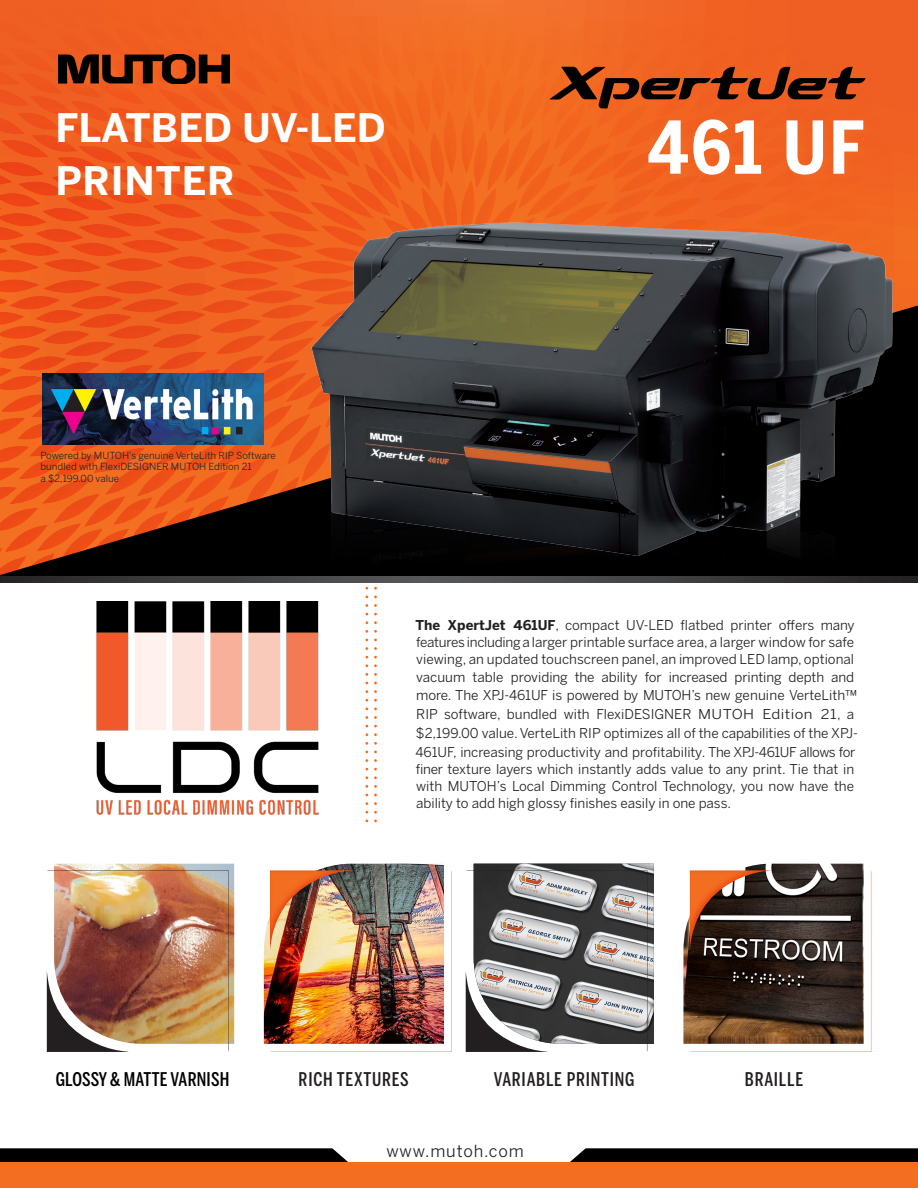
<style>
.page{position:relative;width:918px;height:1188px;background:#fff}
.page>*{position:absolute;margin:0;border:0;box-sizing:border-box;transform-origin:0 0}
.t1{font:700 72px "Benton Sans Cond";color:#fff}
.t2{font:700 39px "Benton Sans";color:#fff}
.t3{font:700 39px "Benton Sans";letter-spacing:.02em;color:#fff}
.t4{font:500 18.75px "Benton Sans Comp";letter-spacing:.04em;color:#231f20}
.t5{font:500 18.75px "Benton Sans Comp";letter-spacing:.01em;color:#000001}
.t6{font:16.5px "Benton Sans";letter-spacing:.05em;color:#231f20}
.t7{font:13.5px/17.2px "Benton Sans";letter-spacing:-.005em;color:#231f20;text-align:justify}
.t8{font:9.75px "Benton Sans";color:#1d2629}
.s1{font-weight:700}
</style>
<div class="page">
<svg style="left:0;top:0;width:918px;height:305px;background:#f06121"></svg>
<svg style="left:0;top:305px;width:249px;height:272px;background:#c34b18"></svg>
<img style="left:249px;top:184px;width:669px;height:393px">
<svg style="left:0;top:1148px;width:350px;height:15px;background:#1c130f"></svg>
<svg style="left:568px;top:1148px;width:350px;height:15px;background:#1c130f"></svg>
<div style="left:0;top:1163px;width:918px;height:25px;background:#f36e21"></div>
<div style="left:550px;top:64px;width:67px;height:48px;background:#f36e21"></div>
<svg style="left:550px;top:67px;width:316px;height:41px;background:#9f4116"></svg>
<div style="left:55px;top:111px;width:342px;height:96px;background:#f36e21;opacity:.51"></div>
<div style="left:645px;top:116px;width:231px;height:71px;background:#f16321"></div>
<div style="left:55px;top:51px;width:187px;height:45px;background:#f15e20"></div>
<img style="left:59px;top:55px;width:171px;height:29px">
<svg style="left:374px;top:768px;width:3px;height:11px"></svg>
<svg style="left:366px;top:768px;width:2px;height:11px"></svg>
<svg style="left:374px;top:656px;width:3px;height:11px"></svg>
<svg style="left:366px;top:656px;width:2px;height:11px"></svg>
<svg style="left:0;top:577px;width:918px;height:6px;background:#3e3e3f"></svg>
<img style="left:96px;top:602px;width:223px;height:213px">
<img style="left:264px;top:864px;width:180px;height:180px">
<div style="left:267px;top:868px;width:86px;height:84px;background:#f36e21;opacity:.75"></div>
<img style="left:270px;top:870px;width:182px;height:182px">
<img style="left:54px;top:864px;width:180px;height:180px">
<img style="left:47px;top:870px;width:181px;height:182px">
<svg style="left:466px;top:864px;width:188px;height:188px;background:#858483"></svg>
<img style="left:683px;top:864px;width:181px;height:180px">
<div style="left:687px;top:868px;width:85px;height:84px;background:#f36e21;opacity:.75"></div>
<svg style="left:690px;top:870px;width:181px;height:182px;background:#5f4b40"></svg>
<img style="left:42px;top:374px;width:221px;height:71px">
<p class="t2" style="left:56px;top:105px;width:332px">FLATBED UV-LED</p>
<p class="t3" style="left:56px;top:158px;width:181px">PRINTER</p>
<p class="t1" style="left:647px;top:105px;width:219px">461 UF</p>
<p class="t8" style="left:40px;top:449px;width:237px">Powered by MUTOH’s genuine VerteLith RIP Software</p>
<p class="t8" style="left:40px;top:461px;width:213px">bundled with FlexiDESIGNER MUTOH Edition 21</p>
<p class="t8" style="left:40px;top:473px;width:80px">a $2,199.00 value</p>
<p class="t7" style="left:415px;top:616px;width:441px"><span class="s1">The XpertJet 461UF</span>, compact UV-LED flatbed printer offers many features including a larger printable surface area, a larger window for safe viewing, an updated touchscreen panel, an improved LED lamp, optional vacuum table providing the ability for increased printing depth and</p>
<p class="t7" style="left:415px;top:686px;width:444px;line-height:18.8px;text-align:left">more. The XPJ-461UF is powered by MUTOH’s new genuine VerteLith™ RIP software, bundled with FlexiDESIGNER MUTOH Edition 21, a $2,199.00 value. VerteLith RIP optimizes all of the capabilities of the XPJ-461UF, increasing productivity and profitability. The XPJ-461UF allows for</p>
<p class="t7" style="left:416px;top:760px;width:440px">finer texture layers which instantly adds value to any print. Tie that in with MUTOH’s Local Dimming Control Technology, you now have the ability to add high glossy finishes easily in one pass.</p>
<p class="t5" style="left:56px;top:1069px;width:175px">GLOSSY &amp; MATTE VARNISH</p>
<p class="t4" style="left:299px;top:1069px;width:112px">RICH TEXTURES</p>
<p class="t4" style="left:494px;top:1069px;width:142px">VARIABLE PRINTING</p>
<p class="t4" style="left:745px;top:1069px;width:60px">BRAILLE</p>
<p class="t6" style="left:387px;top:1141px;width:139px">www.mutoh.com</p>
</div>
